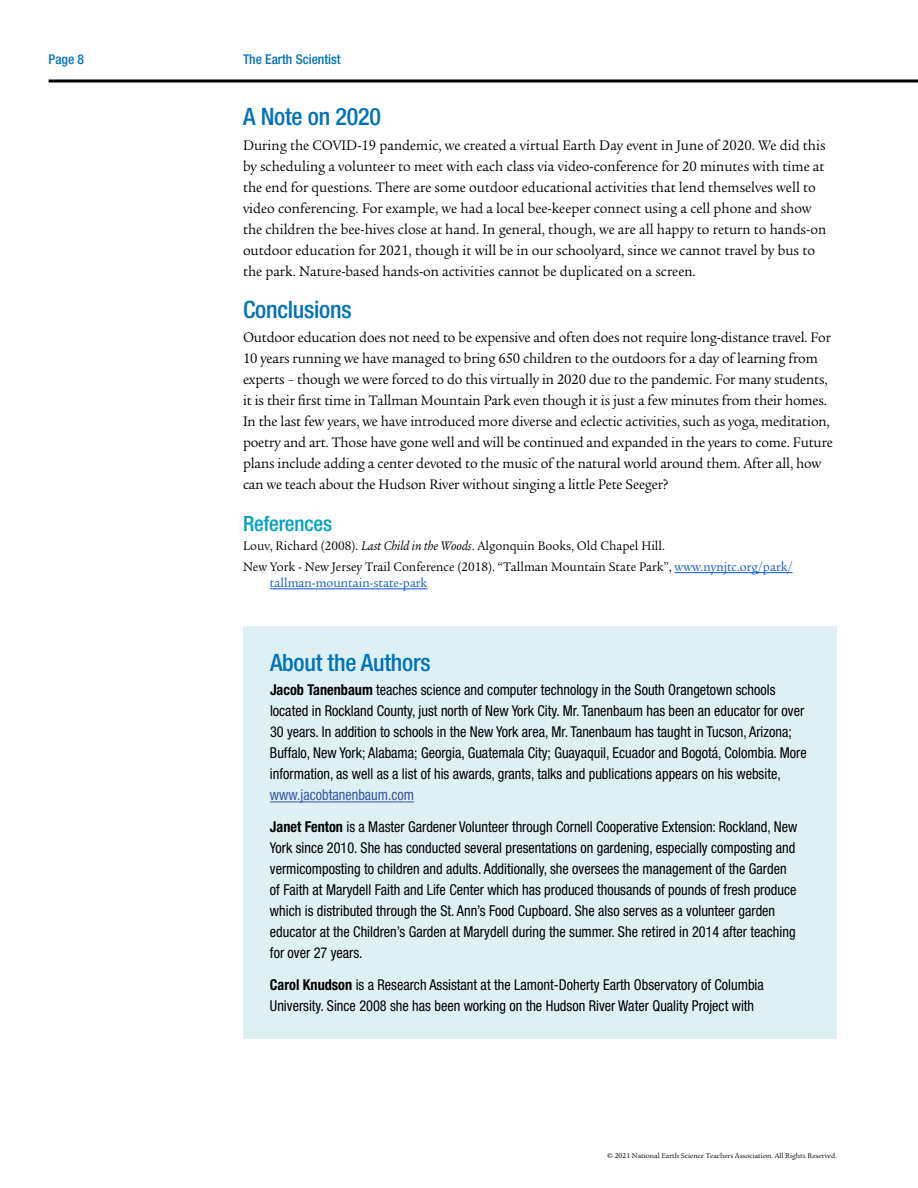
<style>
.page{position:relative;width:918px;height:1188px;background:#fff}
.page>*{position:absolute;margin:0;border:0;box-sizing:border-box;transform-origin:0 0}
.t1{font:500 condensed 24px "Helvetica Neue LT Std";letter-spacing:-.01em;color:#0072bc}
.t2{font:500 condensed 21px "Helvetica Neue LT Std";letter-spacing:-.01em;color:#009fc2}
.t3{font:15px/21px "Legacy Serif";letter-spacing:-.01em;color:#000;scale:.95 1}
.t4{font:condensed 15px/21px "Helvetica Neue LT Std";color:#000;scale:.95 1}
.t5{font:13.5px/21.6px "Legacy Serif";color:#000;scale:.95 1}
.t6{font:13.5px "Legacy Serif";color:#15c;scale:.95 1}
.t7{font:500 condensed 13.5px "Helvetica Neue LT Std";color:#0072bc}
.t8{font:7.5px "Legacy Serif";color:#000}
.s1{font-style:italic}
.s2{color:#15c}
.s3{font-weight:700}
.s4{color:#3953a4}
</style>
<div class="page">
<hr style="left:49px;top:80px;width:869px;height:2px;background:#000">
<hr style="left:675px;top:572px;width:118px;height:1px;background:#15c">
<hr style="left:270px;top:589px;width:158px;height:1px;background:#15c">
<div style="left:243px;top:627px;width:594px;height:412px;background:#dff0f5"></div>
<hr style="left:270px;top:802px;width:144px;height:1px;background:#3953a4">
<p class="t7" style="left:49px;top:51px;width:37px">Page 8</p>
<p class="t7" style="left:243px;top:51px;width:99px">The Earth Scientist</p>
<h1 class="t1" style="left:243px;top:102px;width:140px">A Note on 2020</h1>
<p class="t3" style="left:243px;top:135px;width:615px">During the COVID-19 pandemic, we created a virtual Earth Day event in June of 2020. We did this by scheduling a volunteer to meet with each class via video-conference for 20 minutes with time at the end for questions. There are some outdoor educational activities that lend themselves well to video conferencing. For example, we had a local bee-keeper connect using a cell phone and show the children the bee-hives close at hand. In general, though, we are all happy to return to hands-on outdoor education for 2021, though it will be in our schoolyard, since we cannot travel by bus to the park. Nature-based hands-on activities cannot be duplicated on a screen.</p>
<h1 class="t1" style="left:243px;top:295px;width:110px">Conclusions</h1>
<p class="t3" style="left:243px;top:327px;width:622px">Outdoor education does not need to be expensive and often does not require long-distance travel. For 10 years running we have managed to bring 650 children to the outdoors for a day of learning from experts – though we were forced to do this virtually in 2020 due to the pandemic. For many students, it is their first time in Tallman Mountain Park even though it is just a few minutes from their homes.<br>In the last few years, we have introduced more diverse and eclectic activities, such as yoga, meditation, poetry and art. Those have gone well and will be continued and expanded in the years to come. Future plans include adding a center devoted to the music of the natural world around them. After all, how can we teach about the Hudson River without singing a little Pete Seeger?</p>
<h2 class="t2" style="left:243px;top:511px;width:90px">References</h2>
<p class="t5" style="left:243px;top:535px;width:580px">Louv, Richard (2008). <span class="s1">Last Child in the Woods</span>. Algonquin Books, Old Chapel Hill.<br>New York - New Jersey Trail Conference (2018). “Tallman Mountain State Park”, <span class="s2">www.nynjtc.org/park/</span></p>
<p class="t6" style="left:270px;top:576px;width:167px">tallman-mountain-state-park</p>
<h1 class="t1" style="left:270px;top:648px;width:162px">About the Authors</h1>
<p class="t4" style="left:270px;top:679px;width:567px"><span class="s3">Jacob Tanenbaum</span> teaches science and computer technology in the South Orangetown schools located in Rockland County, just north of New York City. Mr. Tanenbaum has been an educator for over 30 years. In addition to schools in the New York area, Mr. Tanenbaum has taught in Tucson, Arizona; Buffalo, New York; Alabama; Georgia, Guatemala City; Guayaquil, Ecuador and Bogotá, Colombia. More information, as well as a list of his awards, grants, talks and publications appears on his website,</p>
<p class="t4" style="left:270px;top:779px;width:557px;line-height:31.8px"><span class="s4">www.jacobtanenbaum.com<br></span><span class="s3">Janet Fenton</span> is a Master Gardener Volunteer through Cornell Cooperative Extension: Rockland, New</p>
<p class="t4" style="left:270px;top:837px;width:556px">York since 2010. She has conducted several presentations on gardening, especially composting and vermicomposting to children and adults. Additionally, she oversees the management of the Garden of Faith at Marydell Faith and Life Center which has produced thousands of pounds of fresh produce which is distributed through the St. Ann’s Food Cupboard. She also serves as a volunteer garden educator at the Children’s Garden at Marydell during the summer. She retired in 2014 after teaching for over 27 years.</p>
<p class="t4" style="left:270px;top:974px;width:521px"><span class="s3">Carol Knudson</span> is a Research Assistant at the Lamont-Doherty Earth Observatory of Columbia<br>University. Since 2008 she has been working on the Hudson River Water Quality Project with</p>
<p class="t8" style="left:607px;top:1151px;width:231px">© 2021 National Earth Science Teachers Association. All Rights Reserved.</p>
</div>
